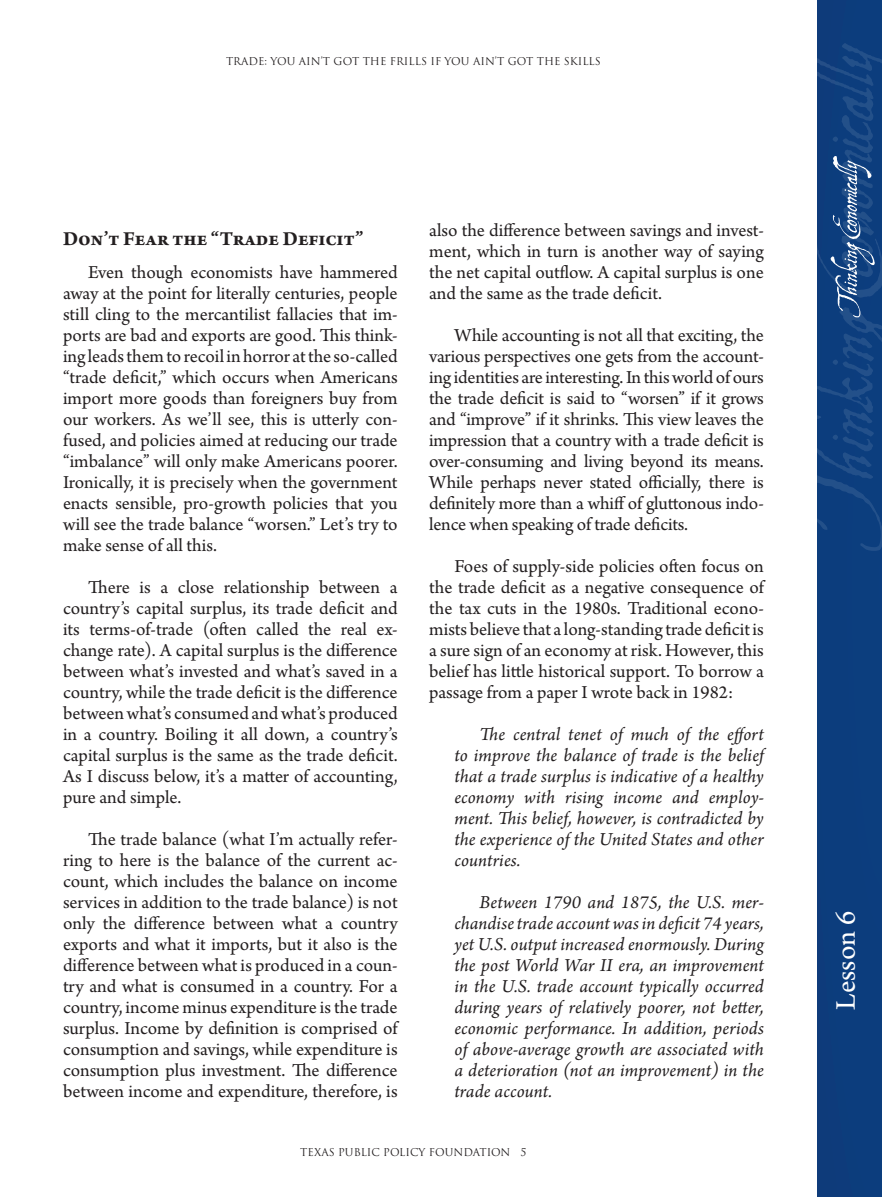
<style>
.page{position:relative;width:882px;height:1197px;background:#fff}
.page>*{position:absolute;margin:0;border:0;box-sizing:border-box;transform-origin:0 0}
.t1{font:29.75px "Arno Pro";letter-spacing:-.005em;color:#fff}
.t2{font:700 21px "Arno Pro";color:#231f20}
.t3{font:19.25px/21px "Arno Pro";color:#231f20;text-align:justify}
.t4{font:italic 19.25px/21px "Arno Pro";letter-spacing:.005em;color:#231f20;text-align:justify}
.t5{font:10.5px "Trajan Pro";color:#231f20}
</style>
<div class="page">
<div style="left:817px;top:0;width:65px;height:1197px;background:#0c3d7d"></div>
<svg style="left:817px;top:43px;width:65px;height:508px"></svg>
<svg style="left:831px;top:156px;width:44px;height:161px"></svg>
<p class="t5" style="left:226px;top:54px;width:376px">TRADE: YOU AIN’T GOT THE FRILLS IF YOU AIN’T GOT THE SKILLS</p>
<p class="t2" style="left:63px;top:227px;width:302px">Don’t Fear the “Trade Deficit”</p>
<p class="t3" style="left:63px;top:263px;width:336px;text-indent:25px">Even though economists have hammered away at the point for literally centuries, people still cling to the mercantilist fallacies that im&shy;ports are bad and exports are good. This think&shy;ing leads them to recoil in horror at the so-called “trade deficit,” which occurs when Americans import more goods than foreigners buy from our workers. As we’ll see, this is utterly con&shy;fused, and policies aimed at reducing our trade “imbalance” will only make Americans poorer.<br>Ironically, it is precisely when the government enacts sensible, pro-growth policies that you will see the trade balance “worsen.” Let’s try to make sense of all this.</p>
<p class="t3" style="left:63px;top:578px;width:336px;text-indent:25px">There is a close relationship between a country’s capital surplus, its trade deficit and its terms-of-trade (often called the real ex&shy;change rate). A capital surplus is the difference between what’s invested and what’s saved in a country, while the trade deficit is the difference between what’s consumed and what’s produced in a country. Boiling it all down, a country’s capital surplus is the same as the trade deficit.<br>As I discuss below, it’s a matter of accounting, pure and simple.</p>
<p class="t3" style="left:63px;top:830px;width:336px;text-indent:25px">The trade balance (what I’m actually refer&shy;ring to here is the balance of the current ac&shy;count, which includes the balance on income services in addition to the trade balance) is not only the difference between what a country exports and what it imports, but it also is the difference between what is produced in a coun&shy;try and what is consumed in a country. For a country, income minus expenditure is the trade surplus. Income by definition is comprised of consumption and savings, while expenditure is consumption plus investment. The difference between income and expenditure, therefore, is</p>
<p class="t3" style="left:429px;top:221px;width:336px">also the difference between savings and invest&shy;ment, which in turn is another way of saying the net capital outflow. A capital surplus is one and the same as the trade deficit.</p>
<p class="t3" style="left:429px;top:326px;width:336px;text-indent:25px">While accounting is not all that exciting, the various perspectives one gets from the account&shy;ing identities are interesting. In this world of ours the trade deficit is said to “worsen” if it grows and “improve” if it shrinks. This view leaves the impression that a country with a trade deficit is over-consuming and living beyond its means.<br>While perhaps never stated officially, there is definitely more than a whiff of gluttonous indo&shy;lence when speaking of trade deficits.</p>
<p class="t3" style="left:429px;top:557px;width:336px;text-indent:25px">Foes of supply-side policies often focus on the trade deficit as a negative consequence of the tax cuts in the 1980s. Traditional econo&shy;mists believe that a long-standing trade deficit is a sure sign of an economy at risk. However, this belief has little historical support. To borrow a passage from a paper I wrote back in 1982:</p>
<p class="t4" style="left:454px;top:725px;width:311px;text-indent:25px">The central tenet of much of the effort to improve the balance of trade is the belief that a trade surplus is indicative of a healthy economy with rising income and employ&shy;ment. This belief, however, is contradicted by the experience of the United States and other countries.</p>
<p class="t4" style="left:454px;top:893px;width:311px;text-indent:25px">Between 1790 and 1875, the U.S. mer&shy;chandise trade account was in deficit 74 years, yet U.S. output increased enormously. During the post World War II era, an improvement in the U.S. trade account typically occurred during years of relatively poorer, not better, economic performance. In addition, periods of above-average growth are associated with a deterioration (not an improvement) in the trade account.</p>
<p class="t5" style="left:300px;top:1145px;width:172px">TEXAS PUBLIC POLICY FOUNDAT</p>
<p class="t5" style="left:487px;top:1145px;width:41px">ION 5</p>
<h1 class="t1" style="left:829px;top:1010px;width:100px;rotate:-90deg">Lesson 6</h1>
</div>
